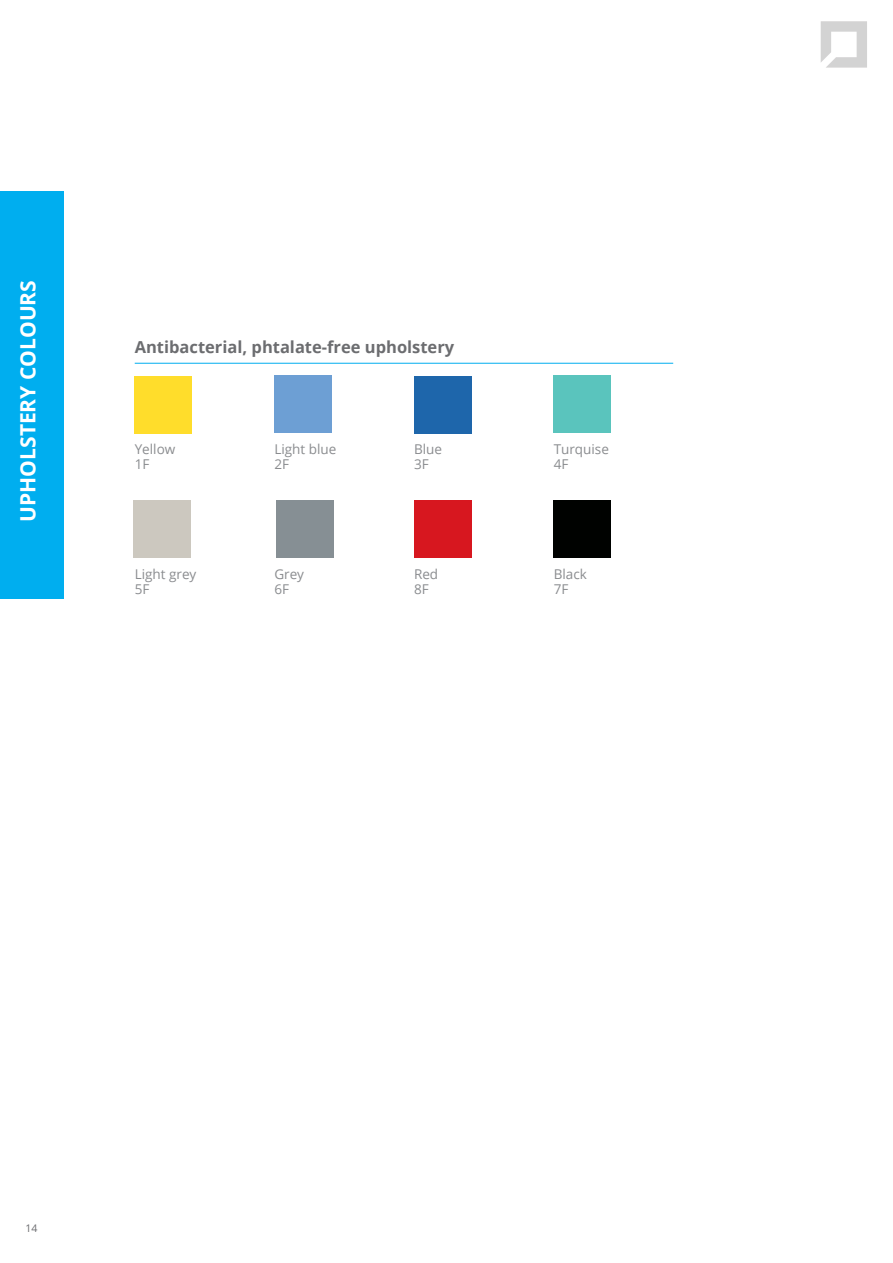
<style>
.page{position:relative;width:893px;height:1263px;background:#fff}
.page>*{position:absolute;margin:0;border:0;box-sizing:border-box;transform-origin:0 0}
.t1{font:700 21px "Open Sans";color:#fff}
.t2{font:700 16.5px "Open Sans";color:#6c6d70}
.t3{font:13.5px/15px "Open Sans";color:#8a8c8f}
.t4{font:10.5px "Open Sans";color:#6c6d70}
</style>
<div class="page">
<hr style="left:135px;top:363px;width:538px;height:1px;background:#00aeef">
<div style="left:554px;top:376px;width:57px;height:57px;background:#5ac4bd"></div>
<div style="left:274px;top:376px;width:58px;height:57px;background:#6d9fd4"></div>
<div style="left:135px;top:376px;width:57px;height:57px;background:#ffdd2b"></div>
<div style="left:277px;top:501px;width:57px;height:57px;background:#868f94"></div>
<div style="left:414px;top:501px;width:57px;height:57px;background:#d7171f"></div>
<div style="left:134px;top:500px;width:57px;height:58px;background:#ccc8bf"></div>
<div style="left:554px;top:500px;width:57px;height:58px;background:#000200"></div>
<div style="left:414px;top:376px;width:57px;height:57px;background:#1e66ab"></div>
<div style="left:0;top:191px;width:63px;height:408px;background:#00aeef"></div>
<svg style="left:821px;top:21px;width:46px;height:47px"></svg>
<h1 class="t1" style="left:13px;top:522px;width:243px;rotate:-90deg">UPHOLSTERY COLOURS</h1>
<p class="t2" style="left:135px;top:335px;width:321px">Antibacterial, phtalate-free upholstery</p>
<p class="t3" style="left:135px;top:441px;width:42px">Yellow<br>1F</p>
<p class="t3" style="left:135px;top:566px;width:63px">Light grey<br>5F</p>
<p class="t3" style="left:274px;top:441px;width:63px">Light blue<br>2F</p>
<p class="t3" style="left:274px;top:566px;width:31px">Grey<br>6F</p>
<p class="t3" style="left:414px;top:441px;width:30px">Blue<br>3F</p>
<p class="t3" style="left:414px;top:566px;width:26px">Red<br>8F</p>
<p class="t3" style="left:554px;top:441px;width:57px">Turquise<br>4F</p>
<p class="t3" style="left:554px;top:566px;width:35px">Black<br>7F</p>
<p class="t4" style="left:26px;top:1221px;width:14px">14</p>
</div>
